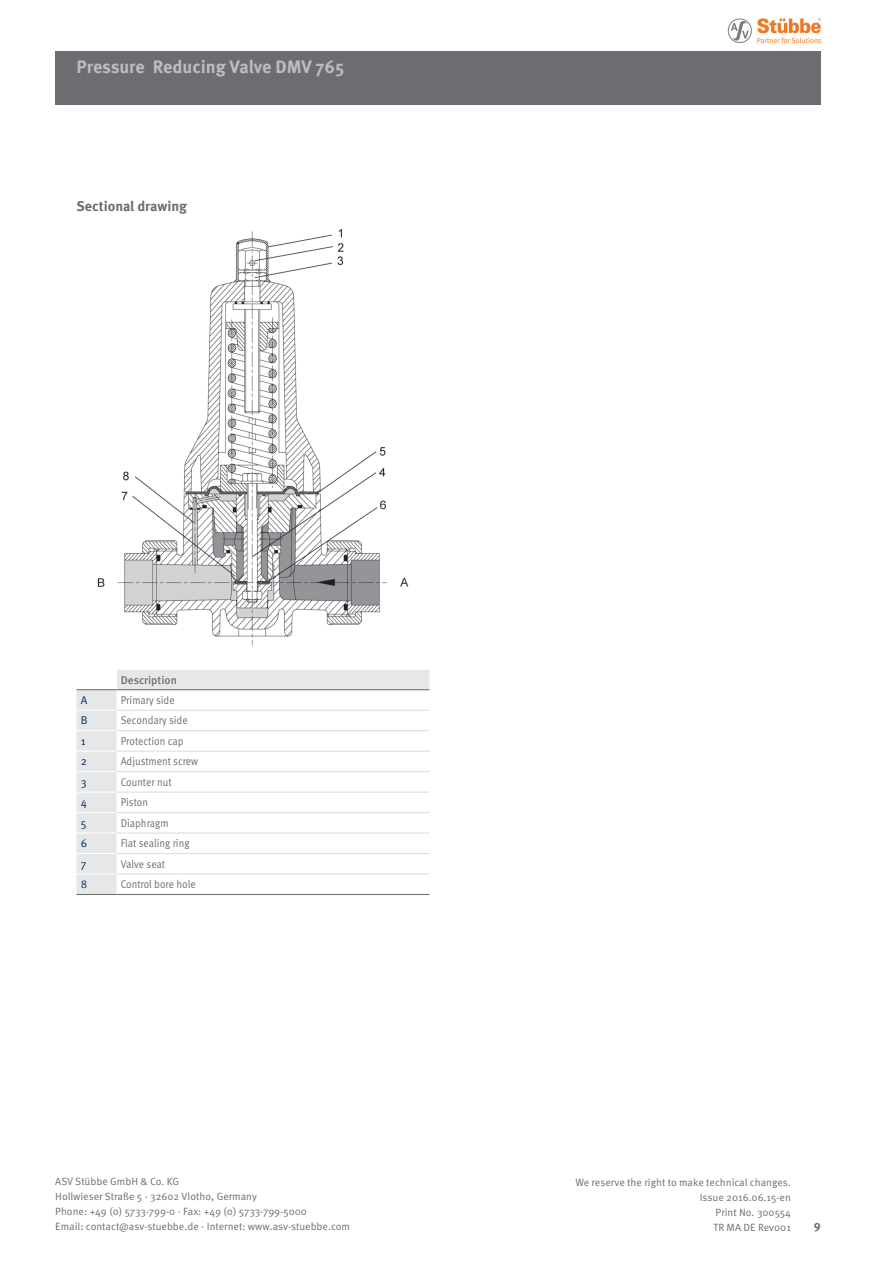
<style>
.page{position:relative;width:893px;height:1263px;background:#fff}
.page>*{position:absolute;margin:0;border:0;box-sizing:border-box;transform-origin:0 0}
.t1{font:700 18px "Meta Pro";letter-spacing:-.01em;color:#bcbdc0}
.t2{font:700 14.1px "Meta Pro";letter-spacing:-.005em;color:#6c6d70}
.t3{font:700 12px "Meta Pro";color:#6c6d70}
.t4{font:11.25px "Meta Pro Norm";color:#6c6d70;scale:.9 1}
.t5{font:500 11.25px "Meta Pro";color:#6c6d70}
.t6{font:11.25px "Meta Pro Norm";color:#002e5e}
.t7{font:10.5px/15px "Meta Pro Norm";color:#6c6d70}
</style>
<div class="page">
<div style="left:55px;top:51px;width:766px;height:53px;background:#6c6d70"></div>
<img style="left:728px;top:18px;width:94px;height:26px">
<svg style="left:77px;top:670px;width:352px;height:224px"></svg>
<svg style="left:116px;top:670px;width:1px;height:19px"></svg>
<hr style="left:77px;top:710px;width:39px;height:1px;background:#fff">
<hr style="left:77px;top:730px;width:39px;height:1px;background:#fff">
<hr style="left:77px;top:751px;width:39px;height:1px;background:#fff">
<hr style="left:77px;top:771px;width:39px;height:1px;background:#fff">
<hr style="left:77px;top:791px;width:39px;height:2px;background:#fff">
<hr style="left:77px;top:812px;width:39px;height:1px;background:#fff">
<hr style="left:77px;top:832px;width:39px;height:1px;background:#fff">
<hr style="left:77px;top:853px;width:39px;height:1px;background:#fff">
<hr style="left:77px;top:873px;width:39px;height:1px;background:#fff">
<hr style="left:116px;top:710px;width:313px;height:1px;background:#dcdddf">
<hr style="left:116px;top:730px;width:313px;height:1px;background:#dcdddf">
<hr style="left:116px;top:751px;width:313px;height:1px;background:#dcdddf">
<hr style="left:116px;top:771px;width:313px;height:1px;background:#dcdddf">
<hr style="left:116px;top:791px;width:313px;height:2px;background:#dcdddf">
<hr style="left:116px;top:812px;width:313px;height:1px;background:#dcdddf">
<hr style="left:116px;top:832px;width:313px;height:1px;background:#dcdddf">
<hr style="left:116px;top:853px;width:313px;height:1px;background:#dcdddf">
<hr style="left:116px;top:873px;width:313px;height:1px;background:#dcdddf">
<hr style="left:77px;top:894px;width:39px;height:1px;background:#6c6d70">
<hr style="left:116px;top:894px;width:313px;height:1px;background:#6c6d70">
<hr style="left:116px;top:689px;width:313px;height:1px;background:#6c6d70">
<hr style="left:77px;top:689px;width:39px;height:1px;background:#6c6d70">
<img style="left:97px;top:228px;width:312px;height:418px">
<h1 class="t1" style="left:77px;top:53px;width:269px">Pressure Reducing Valve DMV 765</h1>
<h2 class="t2" style="left:77px;top:195px;width:112px">Sectional drawing</h2>
<p class="t5" style="left:121px;top:671px;width:58px">Description</p>
<p class="t6" style="left:81px;top:691px;width:8px">A</p>
<p class="t4" style="left:121px;top:691px;width:61px">Primary side</p>
<p class="t6" style="left:81px;top:712px;width:8px">B</p>
<p class="t4" style="left:121px;top:712px;width:76px">Secondary side</p>
<p class="t6" style="left:81px;top:732px;width:6px">1</p>
<p class="t4" style="left:121px;top:732px;width:71px">Protection cap</p>
<p class="t6" style="left:81px;top:753px;width:8px">2</p>
<p class="t4" style="left:121px;top:753px;width:88px">Adjustment screw</p>
<p class="t6" style="left:81px;top:773px;width:7px">3</p>
<p class="t4" style="left:121px;top:773px;width:58px">Counter nut</p>
<p class="t6" style="left:81px;top:794px;width:8px">4</p>
<p class="t4" style="left:121px;top:794px;width:32px">Piston</p>
<p class="t6" style="left:81px;top:814px;width:7px">5</p>
<p class="t4" style="left:121px;top:814px;width:55px">Diaphragm</p>
<p class="t6" style="left:81px;top:835px;width:8px">6</p>
<p class="t4" style="left:121px;top:835px;width:78px">Flat sealing ring</p>
<p class="t6" style="left:81px;top:855px;width:7px">7</p>
<p class="t4" style="left:121px;top:855px;width:51px">Valve seat</p>
<p class="t6" style="left:81px;top:876px;width:8px">8</p>
<p class="t4" style="left:121px;top:876px;width:85px">Control bore hole</p>
<p class="t7" style="left:55px;top:1173px;width:296px">ASV Stübbe GmbH &amp; Co. KG<br>Hollwieser Straße 5 · 32602 Vlotho, Germany<br>Phone: +49 (0) 5733-799-0 · Fax: +49 (0) 5733-799-5000<br>Email: contact@asv-stuebbe.de · Internet: www.asv-stuebbe.com</p>
<p class="t7" style="left:575px;top:1174px;width:217px;text-align:right">We reserve the right to make technical changes.<br>Issue 2016.06.15-en<br>Print No. 300554<br>TR MA DE Rev001</p>
<p class="t3" style="left:814px;top:1217px;width:8px">9</p>
</div>
